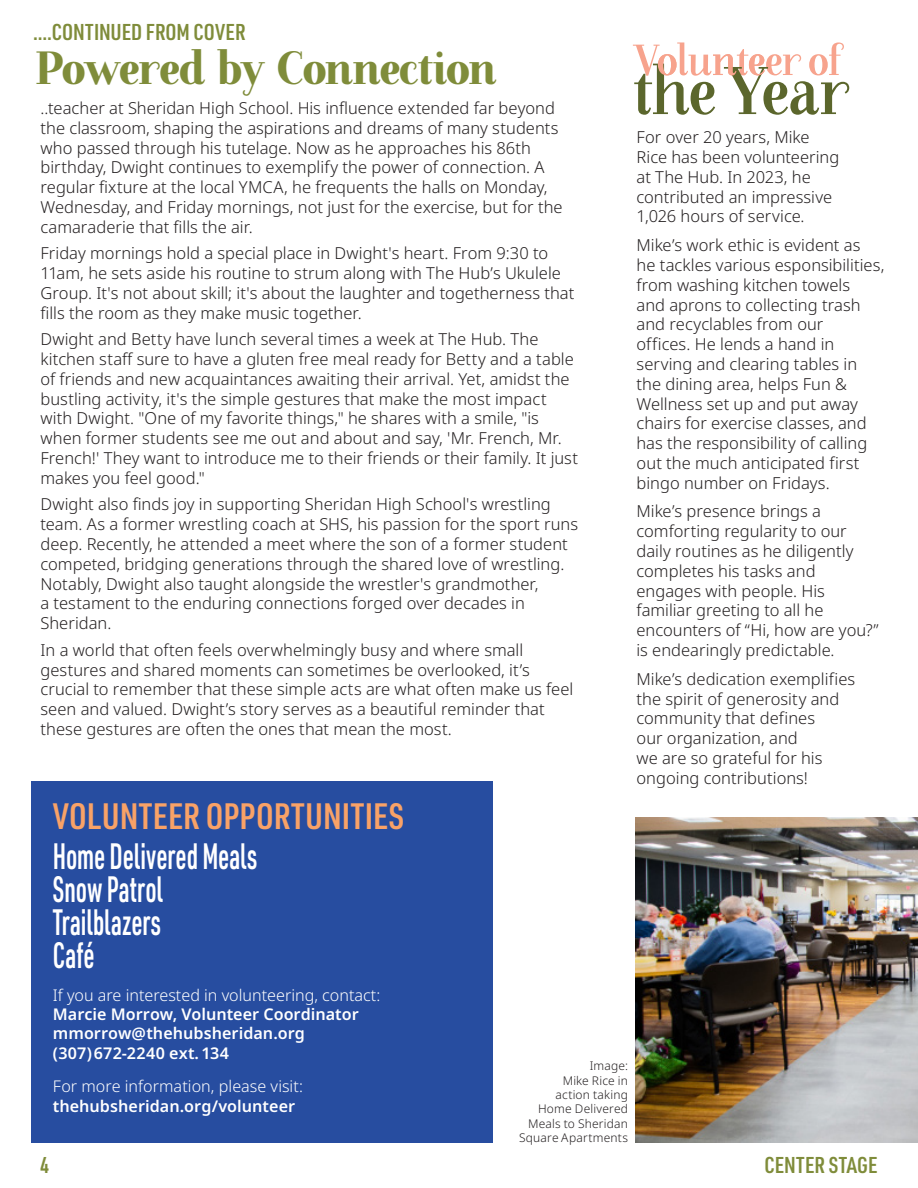
<style>
.page{position:relative;width:918px;height:1188px;background:#fff}
.page>*{position:absolute;margin:0;border:0;box-sizing:border-box;transform-origin:0 0}
.Cont_Header{font:700 46.5px "Farewell Angelina";letter-spacing:-.025em;color:#7f8c3a}
.t1{font:600 36px/33px "URWDIN Cond";color:#fff;scale:.75 1}
.t2{font:600 36px "URWDIN Cond";letter-spacing:.005em;color:#f9a267}
.Cont_Header-2{font:600 22.5px "URWDIN Cond";letter-spacing:.005em;color:#7f8c3a}
.t3{font:22.5px "DIN Engschrift Std";color:#7f8c3a}
.t4{font:300 16.5px/19.8px "Noto Sans";color:#231f20}
.t5{font:300 16.2px/19.8px "Noto Sans";color:#fff}
.t6{font:600 16.2px "Noto Sans";letter-spacing:.005em;color:#fff}
.t7{font:300 12px/14.4px "Noto Sans";letter-spacing:.015em;color:#231f20;text-align:right}
.s1{font-weight:600}
</style>
<div class="page">
<svg style="left:633px;top:42px;width:216px;height:73px"></svg>
<img style="left:635px;top:817px;width:283px;height:326px">
<div style="left:31px;top:782px;width:461px;height:361px;background:#274da0"></div>
<p class="Cont_Header-2" style="left:33px;top:17px;width:214px">....CONTINUED FROM COVER</p>
<p class="Cont_Header" style="left:35px;top:42px;width:463px">Powered by Connection</p>
<p class="t4" style="left:40px;top:98px;width:524px">..teacher at Sheridan High School. His influence extended far beyond the classroom, shaping the aspirations and dreams of many students who passed through his tutelage. Now as he approaches his 86th birthday, Dwight continues to exemplify the power of connection. A regular fixture at the local YMCA, he frequents the halls on Monday, Wednesday, and Friday mornings, not just for the exercise, but for the camaraderie that fills the air.</p>
<p class="t4" style="left:40px;top:244px;width:535px">Friday mornings hold a special place in Dwight's heart. From 9:30 to 11am, he sets aside his routine to strum along with The Hub’s Ukulele Group. It's not about skill; it's about the laughter and togetherness that fills the room as they make music together.</p>
<p class="t4" style="left:40px;top:330px;width:539px">Dwight and Betty have lunch several times a week at The Hub. The kitchen staff sure to have a gluten free meal ready for Betty and a table of friends and new acquaintances awaiting their arrival. Yet, amidst the bustling activity, it's the simple gestures that make the most impact with Dwight. "One of my favorite things," he shares with a smile, "is when former students see me out and about and say, 'Mr. French, Mr.<br>French!' They want to introduce me to their friends or their family. It just makes you feel good."</p>
<p class="t4" style="left:40px;top:495px;width:539px">Dwight also finds joy in supporting Sheridan High School's wrestling team. As a former wrestling coach at SHS, his passion for the sport runs deep. Recently, he attended a meet where the son of a former student competed, bridging generations through the shared love of wrestling.<br>Notably, Dwight also taught alongside the wrestler's grandmother,<br>a testament to the enduring connections forged over decades in Sheridan.</p>
<p class="t4" style="left:40px;top:640px;width:534px">In a world that often feels overwhelmingly busy and where small gestures and shared moments can sometimes be overlooked, it’s crucial to remember that these simple acts are what often make us feel seen and valued. Dwight’s story serves as a beautiful reminder that these gestures are often the ones that mean the most.</p>
<p class="t2" style="left:53px;top:792px;width:353px">VOLUNTEER OPPORTUNITIES</p>
<p class="t1" style="left:53px;top:838px;width:274px">Home Delivered Meals<br>Snow Patrol<br>Trailblazers<br>Café</p>
<p class="t5" style="left:53px;top:985px;width:329px">If you are interested in volunteering, contact:</p>
<p class="t6" style="left:53px;top:1003px;width:307px">Marcie Morrow, Volunteer Coordinator</p>
<p class="t6" style="left:53px;top:1022px;width:254px">mmorrow@thehubsheridan.org</p>
<p class="t6" style="left:53px;top:1042px;width:178px">(307) 672-2240 ext. 134</p>
<p class="t5" style="left:53px;top:1077px;width:252px">For more information, please visit: <span class="s1">thehubsheridan.org/volunteer</span></p>
<p class="t7" style="left:519px;top:1059px;width:111px">Image:<br>Mike Rice in<br>action taking<br>Home Delivered<br>Meals to Sheridan<br>Square Apartments</p>
<p class="t4" style="left:637px;top:128px;width:204px">For over 20 years, Mike<br>Rice has been volunteering at The Hub. In 2023, he contributed an impressive<br>1,026 hours of service.</p>
<p class="t4" style="left:637px;top:236px;width:249px">Mike’s work ethic is evident as<br>he tackles various esponsibilities, from washing kitchen towels<br>and aprons to collecting trash and recyclables from our<br>offices. He lends a hand in serving and clearing tables in the dining area, helps Fun &amp;<br>Wellness set up and put away chairs for exercise classes, and has the responsibility of calling out the much anticipated first bingo number on Fridays.</p>
<p class="t4" style="left:637px;top:502px;width:244px">Mike’s presence brings a comforting regularity to our daily routines as he diligently completes his tasks and engages with people. His familiar greeting to all he encounters of “Hi, how are you?” is endearingly predictable.</p>
<p class="t4" style="left:637px;top:669px;width:220px">Mike’s dedication exemplifies the spirit of generosity and community that defines<br>our organization, and<br>we are so grateful for his ongoing contributions!</p>
<p class="t3" style="left:40px;top:1151px;width:10px">4</p>
<h3 class="Cont_Header-2" style="left:765px;top:1149px;width:114px">CENTER STAGE</h3>
</div>
